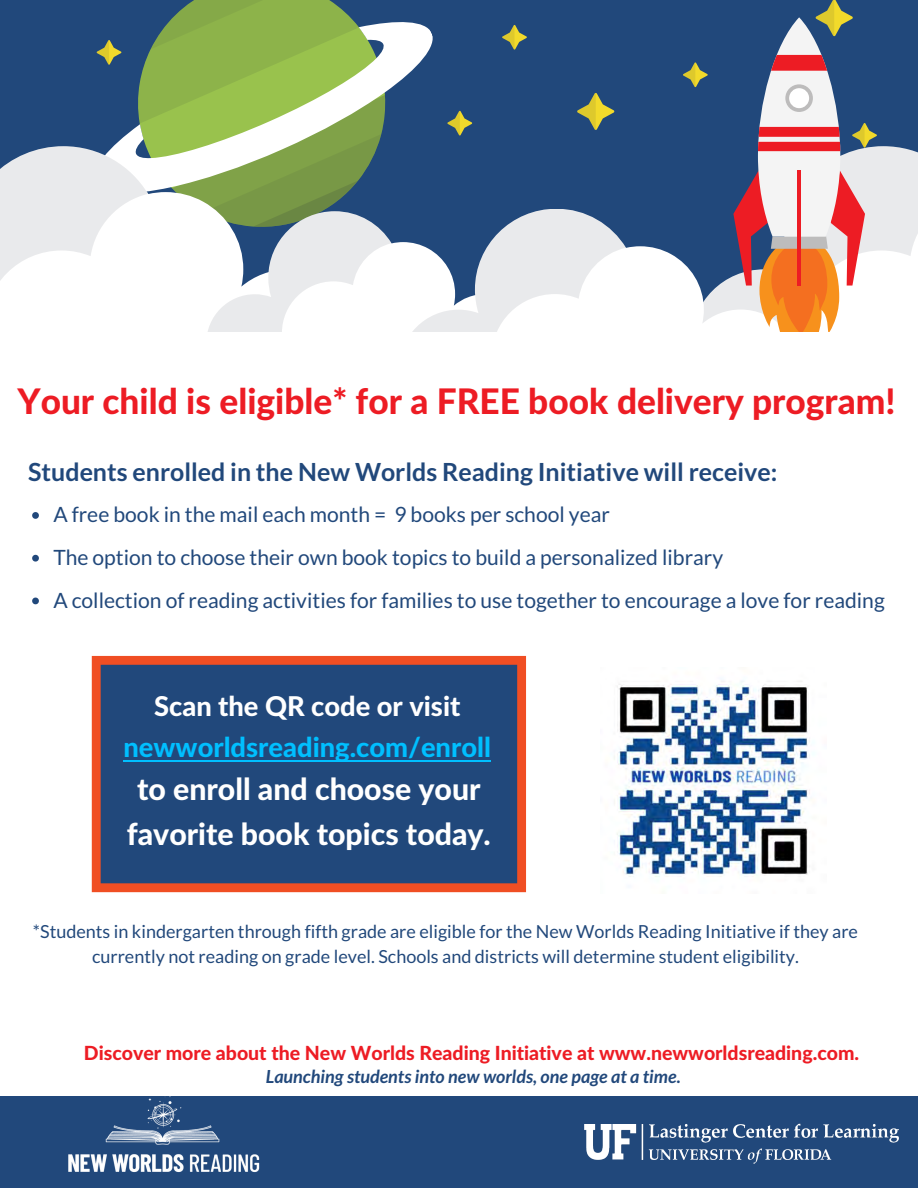
<style>
.page{position:relative;width:918px;height:1188px;background:#fff}
.page>*{position:absolute;margin:0;border:0;box-sizing:border-box;transform-origin:0 0}
.t1{font:800 35.25px "Lato Latin";color:#ed1c24}
.t2{font:800 30.3px/45px "Lato Latin";color:#fff;text-align:center}
.t3{font:800 27.3px "Lato Latin";color:#00bfff}
.t4{font:800 27.3px "Lato Latin";color:#fff}
.t5{font:700 24.9px "Lato";color:#21487b}
.t6{font:21px "Lato";color:#21487b}
.t7{font:800 19.5px "Lato Latin";color:#ed1c24}
.t8{font:18px/24.8px "Lato";color:#21487b;text-align:center}
.t9{font:italic 700 18px "Lato";color:#21487b}
</style>
<div class="page">
<div style="left:0;top:0;width:918px;height:330px;background:#21487b"></div>
<svg style="left:683px;top:62px;width:25px;height:25px"></svg>
<svg style="left:877px;top:147px;width:41px;height:183px;background:#f1f2f3"></svg>
<svg style="left:626px;top:246px;width:107px;height:84px;fill:#fff"></svg>
<svg style="left:0;top:0;width:626px;height:332px"></svg>
<svg style="left:733px;top:0;width:144px;height:332px"></svg>
<svg style="left:32px;top:512px;width:7px;height:7px"></svg>
<svg style="left:32px;top:555px;width:7px;height:7px"></svg>
<svg style="left:32px;top:598px;width:7px;height:6px"></svg>
<img style="left:614px;top:681px;width:196px;height:196px">
<svg style="left:92px;top:656px;width:434px;height:236px;background:#384871"></svg>
<div style="left:0;top:1096px;width:918px;height:92px;background:#21487b"></div>
<img style="left:68px;top:1096px;width:191px;height:76px">
<img style="left:584px;top:1123px;width:314px;height:41px">
<hr style="left:123px;top:760px;width:368px;height:2px;background:#00bfff">
<h1 class="t1" style="left:18px;top:385px;width:880px">Your child is eligible* for a FREE book delivery program!</h1>
<h2 class="t5" style="left:28px;top:457px;width:751px">Students enrolled in the New Worlds Reading Initiative will receive:</h2>
<p class="t6" style="left:53px;top:501px;width:558px">A free book in the mail each month = 9 books per school year</p>
<p class="t6" style="left:53px;top:544px;width:671px">The option to choose their own book topics to build a personalized library</p>
<p class="t6" style="left:53px;top:587px;width:833px">A collection of reading activities for families to use together to encourage a love for reading</p>
<h3 class="t4" style="left:154px;top:694px;width:308px">Scan the QR code or visit</h3>
<h3 class="t3" style="left:123px;top:735px;width:369px">newworldsreading.com/enroll</h3>
<h2 class="t2" style="left:127px;top:769px;width:366px">to enroll and choose your favorite book topics today.</h2>
<p class="t8" style="left:33px;top:919px;width:827px">*Students in kindergarten through fifth grade are eligible for the New Worlds Reading Initiative if they are currently not reading on grade level. Schools and districts will determine student eligibility.</p>
<p class="t7" style="left:84px;top:1044px;width:777px">Discover more about the New Worlds Reading Initiative at www.newworldsreading.com.</p>
<p class="t9" style="left:266px;top:1065px;width:416px">Launching students into new worlds, one page at a time.</p>
</div>
